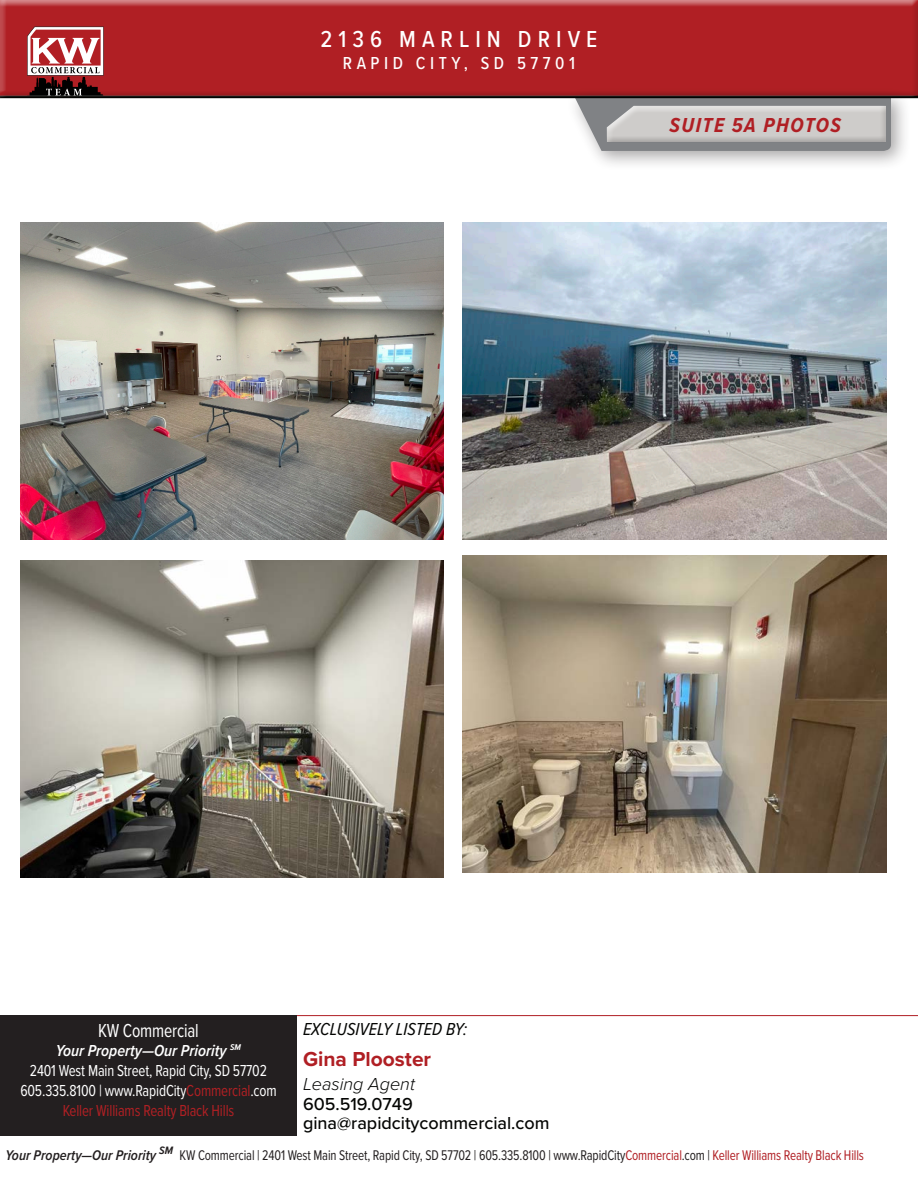
<style>
.page{position:relative;width:918px;height:1188px;background:#fff}
.page>*{position:absolute;margin:0;border:0;box-sizing:border-box;transform-origin:0 0}
.t1{font:500 24px "Proxima Nova Cond";letter-spacing:.25em;color:#fff}
.t2{font:italic 700 21px "Proxima Nova Cond";letter-spacing:.075em;color:#b01f24}
.t3{font:700 21px "Proxima Nova";color:#b01f24}
.t4{font:19.5px "Proxima Nova Cond";letter-spacing:-.01em;color:#fff;scale:.9 1}
.t5{font:500 18px "Proxima Nova";color:#040503}
.t6{font:italic 18px "Proxima Nova Cond";color:#040503}
.t7{font:500 18px "Proxima Nova Cond";letter-spacing:.25em;color:#fff}
.t8{font:italic 300 18px "Proxima Nova";color:#040503}
.t9{font:16.5px "Proxima Nova Cond";letter-spacing:-.01em;color:#fff;scale:.9 1}
.t10{font:16.5px "Proxima Nova Cond";letter-spacing:-.01em;color:#b01f24;scale:.9 1}
.t11{font:italic 600 16.5px "Proxima Nova Cond";color:#fff}
.t12{font:14.55px "Proxima Nova Cond";letter-spacing:-.01em;color:#231f20;scale:.9 1}
.s1{font-weight:600;font-style:italic}
.s2{color:#b01f24}
</style>
<div class="page">
<div style="left:0;top:0;width:918px;height:99px;background:#231f20;opacity:.75"></div>
<svg style="left:27px;top:27px;width:77px;height:68px"></svg>
<div style="left:566px;top:86px;width:345px;height:85px;background:#231f20;opacity:.4"></div>
<hr style="left:0;top:1015px;width:918px;height:1px;background:#b01f24">
<div style="left:0;top:1015px;width:297px;height:120px;background:#231f20"></div>
<svg style="left:575px;top:101px;width:316px;height:50px;background:#8f9093"></svg>
<div style="left:606px;top:105px;width:280px;height:35px;background:#fff;opacity:.75"></div>
<div style="left:606px;top:106px;width:280px;height:36px;background:#231f20;opacity:.75"></div>
<div style="left:0;top:95px;width:918px;height:6px;background:#231f20;opacity:.75"></div>
<img style="left:463px;top:222px;width:423px;height:318px">
<img style="left:463px;top:555px;width:423px;height:318px">
<img style="left:21px;top:222px;width:423px;height:318px">
<img style="left:21px;top:560px;width:423px;height:318px">
<p class="t1" style="left:321px;top:21px;width:278px">2136 MARLIN DRIVE</p>
<p class="t7" style="left:343px;top:50px;width:234px">RAPID CITY, SD 57701</p>
<h2 class="t2" style="left:669px;top:110px;width:173px">SUITE 5A PHOTOS</h2>
<p class="t6" style="left:303px;top:1016px;width:166px">EXCLUSIVELY LISTED BY:</p>
<p class="t3" style="left:303px;top:1044px;width:130px">Gina Plooster</p>
<p class="t8" style="left:303px;top:1071px;width:113px">Leasing Agent</p>
<p class="t5" style="left:303px;top:1090px;width:111px">605.519.0749</p>
<p class="t5" style="left:303px;top:1110px;width:248px">gina@rapidcitycommercial.com</p>
<p class="t12" style="left:6px;top:1145px;width:955px"><span class="s1">Your Property—Our Priority</span> <sup>SM</sup> KW Commercial | 2401 West Main Street, Rapid City, SD 57702 | 605.335.8100 | www.RapidCity<span class="s2">Commercial</span>.com | <span class="s2">Keller Williams Realty Black Hills</span></p>
<p class="t4" style="left:98px;top:1016px;width:113px">KW Commercial</p>
<p class="t11" style="left:56px;top:1039px;width:187px">Your Property—Our Priority <sup>SM</sup></p>
<p class="t9" style="left:30px;top:1059px;width:265px">2401 West Main Street, Rapid City, SD 57702</p>
<p class="t9" style="left:20px;top:1078px;width:286px">605.335.8100 | www.RapidCity<span class="s2">Commercial</span>.com</p>
<p class="t10" style="left:63px;top:1098px;width:192px">Keller Williams Realty Black Hills</p>
</div>
